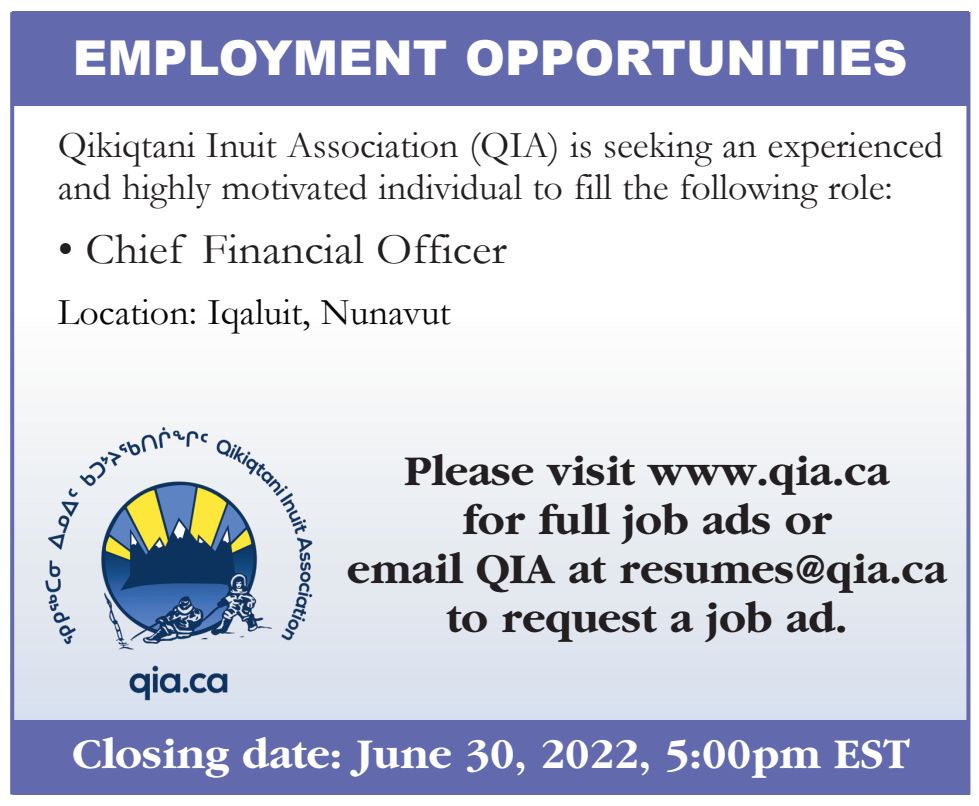
<style>
.page{position:relative;width:979px;height:806px;background:#fff}
.page>*{position:absolute;margin:0;border:0;box-sizing:border-box;transform-origin:0 0}
.t1{font:900 48px "Arial";color:#fff}
.t2{font:700 44px/48.8px "Garamond";color:#231f20;text-align:center}
.t3{font:700 44px "Garamond";color:#fff}
.t4{font:44px "Garamond";color:#231f20}
.t5{font:38px/41.6px "Garamond";color:#231f20}
.t6{font:38px "Garamond";color:#080505}
</style>
<div class="page">
<div style="left:12px;top:11px;width:956px;height:95px;background:#626aad"></div>
<div style="left:13px;top:719px;width:956px;height:74px;background:#626aad"></div>
<img style="left:24px;top:417px;width:302px;height:290px">
<p class="t1" style="left:73px;top:22px;width:836px">EMPLOYMENT OPPORTUNITIES</p>
<p class="t5" style="left:58px;top:125px;width:887px">Qikiqtani Inuit Association (QIA) is seeking an experienced and highly motivated individual to fill the following role:</p>
<p class="t4" style="left:58px;top:225px;width:450px">• Chief Financial Officer</p>
<p class="t6" style="left:58px;top:290px;width:394px">Location: Iqaluit, Nunavut</p>
<p class="t2" style="left:347px;top:450px;width:601px">Please visit www.qia.ca<br>for full job ads or<br>email QIA at resumes@qia.ca to request a job ad.</p>
<p class="t3" style="left:72px;top:736px;width:839px">Closing date: June 30, 2022, 5:00pm EST</p>
</div>
